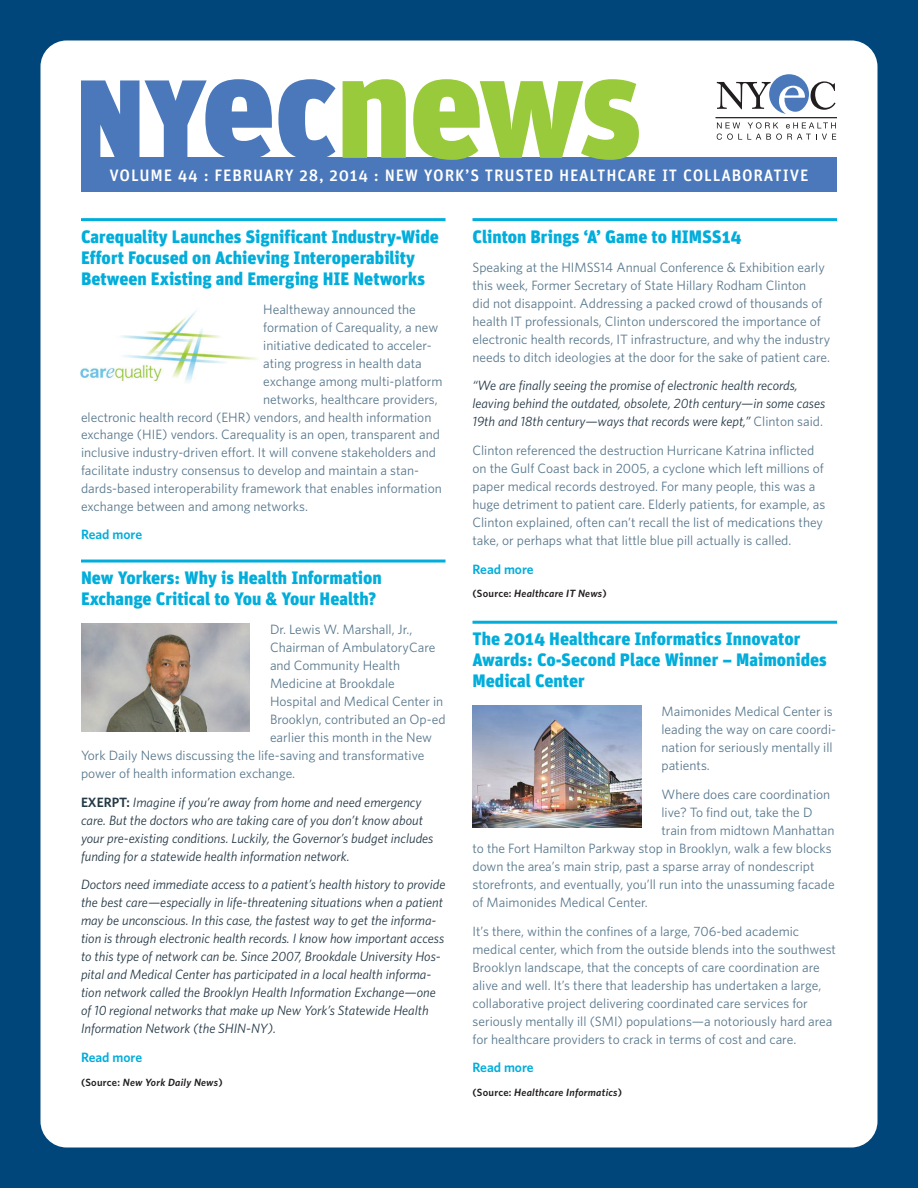
<style>
.page{position:relative;width:918px;height:1188px;background:#00467a}
.page>*{position:absolute;margin:0;border:0;box-sizing:border-box;transform-origin:0 0}
.t1{font:900 18px/21px "Unit";color:#00addb}
.t2{font:500 16.5px "Unit";letter-spacing:.05em;color:#fff}
.t3{font:13.5px/18px "Whitney";color:#59788d}
.t4{font:italic 13.5px/18px "Whitney";color:#243845}
.t5{font:600 13.5px "Whitney";color:#00addb}
.t6{font:italic 600 10.5px "Whitney";letter-spacing:.025em;color:#231f20}
.s1{font-weight:600;font-style:normal}
.s2{font-style:normal}
.s3{font-style:normal;color:#59788d}
</style>
<div class="page">
<div style="left:40px;top:40px;width:837px;height:1108px;background:#fff;border-radius:26px"></div>
<hr style="left:81px;top:218px;width:365px;height:3px;background:#00addb">
<hr style="left:81px;top:560px;width:365px;height:3px;background:#00addb">
<div style="left:81px;top:158px;width:756px;height:34px;background:#4a78bb"></div>
<hr style="left:716px;top:117px;width:121px;height:1px;background:#2e2929">
<svg style="left:717px;top:74px;width:119px;height:40px"></svg>
<svg style="left:717px;top:122px;width:119px;height:18px"></svg>
<svg style="left:278px;top:79px;width:58px;height:79px"></svg>
<svg style="left:343px;top:79px;width:63px;height:79px"></svg>
<svg style="left:413px;top:79px;width:226px;height:81px"></svg>
<svg style="left:81px;top:79px;width:191px;height:79px"></svg>
<img style="left:81px;top:310px;width:177px;height:73px">
<img style="left:81px;top:623px;width:169px;height:108px">
<hr style="left:472px;top:218px;width:365px;height:3px;background:#00addb">
<hr style="left:472px;top:621px;width:365px;height:3px;background:#00addb">
<img style="left:472px;top:705px;width:169px;height:123px">
<p class="t2" style="left:110px;top:169px;width:700px">VOLUME 44 : FEBRUARY 28, 2014 : NEW YORK’S TRUSTED HEALTHCARE IT COLLABORATIVE</p>
<h3 class="t1" style="left:81px;top:227px;width:360px">Carequality Launches Significant Industry-Wide<br>Effort Focused on Achieving Interoperability<br>Between Existing and Emerging HIE Networks</h3>
<p class="t3" style="left:263px;top:301px;width:154px">Healtheway announced the</p>
<p class="t3" style="left:263px;top:319px;width:176px">formation of Carequality, a new</p>
<p class="t3" style="left:263px;top:337px;width:170px">initiative dedicated to acceler-</p>
<p class="t3" style="left:263px;top:355px;width:160px">ating progress in health data</p>
<p class="t3" style="left:263px;top:373px;width:181px">exchange among multi-platform</p>
<p class="t3" style="left:263px;top:391px;width:176px">networks, healthcare providers,</p>
<p class="t3" style="left:81px;top:409px;width:352px">electronic health record (EHR) vendors, and health information</p>
<p class="t3" style="left:81px;top:427px;width:360px">exchange (HIE) vendors. Carequality is an open, transparent and</p>
<p class="t3" style="left:81px;top:445px;width:357px">inclusive industry-driven effort. It will convene stakeholders and</p>
<p class="t3" style="left:81px;top:463px;width:340px">facilitate industry consensus to develop and maintain a stan-</p>
<p class="t3" style="left:81px;top:481px;width:362px">dards-based interoperability framework that enables information</p>
<p class="t3" style="left:81px;top:499px;width:228px">exchange between and among networks.</p>
<p class="t5" style="left:81px;top:529px;width:63px">Read more</p>
<h3 class="t1" style="left:81px;top:569px;width:302px">New Yorkers: Why is Health Information<br>Exchange Critical to You &amp; Your Health?</h3>
<p class="t3" style="left:270px;top:621px;width:144px">Dr. Lewis W. Marshall, Jr.,</p>
<p class="t3" style="left:270px;top:639px;width:167px">Chairman of AmbulatoryCare</p>
<p class="t3" style="left:270px;top:657px;width:132px">and Community Health</p>
<p class="t3" style="left:270px;top:675px;width:126px">Medicine at Brookdale</p>
<p class="t3" style="left:270px;top:693px;width:175px">Hospital and Medical Center in</p>
<p class="t3" style="left:270px;top:711px;width:177px">Brooklyn, contributed an Op-ed</p>
<p class="t3" style="left:270px;top:729px;width:164px">earlier this month in the New</p>
<p class="t3" style="left:81px;top:747px;width:345px">York Daily News discussing the life-saving and transformative</p>
<p class="t3" style="left:81px;top:765px;width:216px">power of health information exchange.</p>
<p class="t4" style="left:81px;top:794px;width:354px"><span class="s1">EXERPT:</span> Imagine if you’re away from home and need emergency care. But the doctors who are taking care of you don’t know about your pre-existing conditions. Luckily, the Governor’s budget includes funding for a statewide health information network.</p>
<p class="t4" style="left:81px;top:877px;width:366px">Doctors need immediate access to a patient’s health history to provide the best care—especially in life-threatening situations when a patient may be unconscious. In this case, the fastest way to get the informa&shy;tion is through electronic health records. I know how important access to this type of network can be. Since 2007, Brookdale University Hos&shy;pital and Medical Center has participated in a local health informa&shy;tion network called the Brooklyn Health Information Exchange—one of 10 regional networks that make up New York’s Statewide Health Information Network (the SHIN-NY).</p>
<p class="t5" style="left:81px;top:1052px;width:63px">Read more</p>
<p class="t6" style="left:81px;top:1078px;width:143px"><span class="s2">(Source:</span> New York Daily News<span class="s2">)</span></p>
<h3 class="t1" style="left:472px;top:227px;width:271px">Clinton Brings ‘A’ Game to HIMSS14</h3>
<p class="t3" style="left:472px;top:259px;width:359px">Speaking at the HIMSS14 Annual Conference &amp; Exhibition early this week, Former Secretary of State Hillary Rodham Clinton<br>did not disappoint. Addressing a packed crowd of thousands of health IT professionals, Clinton underscored the importance of electronic health records, IT infrastructure, and why the industry needs to ditch ideologies at the door for the sake of patient care.</p>
<p class="t4" style="left:472px;top:378px;width:354px">“We are finally seeing the promise of electronic health records, leaving behind the outdated, obsolete, 20th century—in some cases<br>19th and 18th century—ways that records were kept,” <span class="s3">Clinton said.</span></p>
<p class="t3" style="left:472px;top:442px;width:354px">Clinton referenced the destruction Hurricane Katrina inflicted on the Gulf Coast back in 2005, a cyclone which left millions of paper medical records destroyed. For many people, this was a huge detriment to patient care. Elderly patients, for example, as Clinton explained, often can’t recall the list of medications they take, or perhaps what that little blue pill actually is called.</p>
<p class="t5" style="left:472px;top:564px;width:63px">Read more</p>
<p class="t6" style="left:472px;top:590px;width:136px"><span class="s2">(Source:</span> Healthcare IT News<span class="s2">)</span></p>
<h3 class="t1" style="left:472px;top:630px;width:356px">The 2014 Healthcare Informatics Innovator<br>Awards: Co-Second Place Winner – Maimonides<br>Medical Center</h3>
<p class="t3" style="left:662px;top:703px;width:176px">Maimonides Medical Center is leading the way on care coordi&shy;nation for seriously mentally ill patients.</p>
<p class="t3" style="left:662px;top:786px;width:170px">Where does care coordination</p>
<p class="t3" style="left:662px;top:804px;width:152px">live? To find out, take the D</p>
<p class="t3" style="left:662px;top:822px;width:175px">train from midtown Manhattan</p>
<p class="t3" style="left:472px;top:840px;width:361px">to the Fort Hamilton Parkway stop in Brooklyn, walk a few blocks</p>
<p class="t3" style="left:472px;top:858px;width:344px">down the area’s main strip, past a sparse array of nondescript</p>
<p class="t3" style="left:472px;top:876px;width:364px">storefronts, and eventually, you’ll run into the unassuming facade</p>
<p class="t3" style="left:472px;top:894px;width:177px">of Maimonides Medical Center.</p>
<p class="t3" style="left:472px;top:923px;width:365px">It’s there, within the confines of a large, 706-bed academic medical center, which from the outside blends into the southwest Brooklyn landscape, that the concepts of care coordination are alive and well. It’s there that leadership has undertaken a large, collaborative project delivering coordinated care services for seriously mentally ill (SMI) populations—a notoriously hard area for healthcare providers to crack in terms of cost and care.</p>
<p class="t5" style="left:472px;top:1063px;width:63px">Read more</p>
<p class="t6" style="left:472px;top:1088px;width:151px"><span class="s2">(Source:</span> Healthcare Informatics<span class="s2">)</span></p>
</div>
